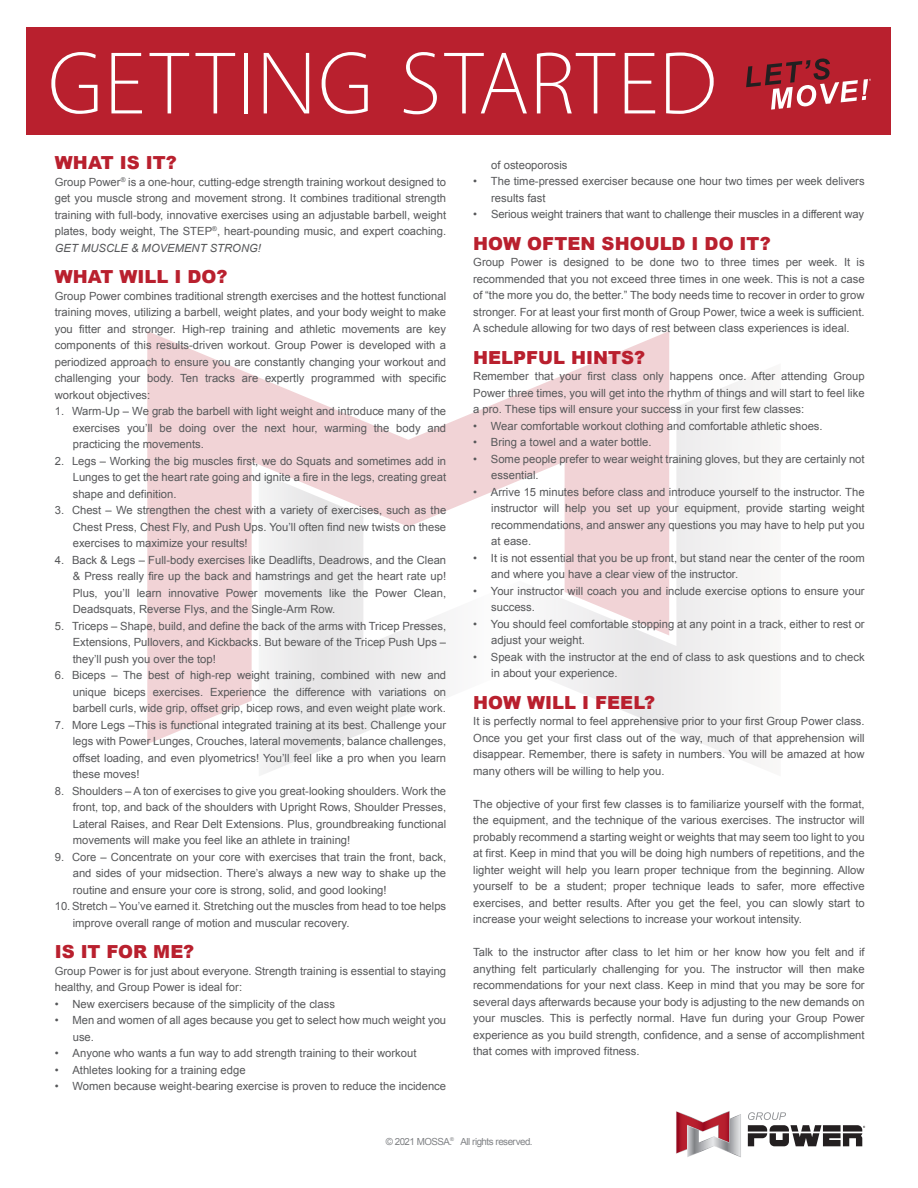
<style>
.page{position:relative;width:918px;height:1188px;background:#fff}
.page>*{position:absolute;margin:0;border:0;box-sizing:border-box;transform-origin:0 0}
.t1{font:300 89.25px "Vegur";letter-spacing:.005em;color:#fff}
.t2{font:900 18px "Arial";color:#b9202e}
.t3{font:11.25px/16.5px "Arial";color:#57585a;text-align:justify}
.t4{font:9.75px "Arial";letter-spacing:-.05em;color:#808285}
.t5{font:5.25px "Arial";color:#808285}
.s1{font-style:italic}
</style>
<div class="page">
<svg style="left:147px;top:331px;width:522px;height:413px;fill:#f1d3d6"></svg>
<svg style="left:259px;top:363px;width:496px;height:413px"></svg>
<div style="left:27px;top:27px;width:864px;height:108px;background:#b9202e"></div>
<svg style="left:746px;top:58px;width:125px;height:52px"></svg>
<svg style="left:676px;top:1111px;width:65px;height:47px"></svg>
<svg style="left:748px;top:1112px;width:117px;height:34px"></svg>
<h1 class="t1" style="left:47px;top:40px;width:672px">GETTING STARTED</h1>
<h2 class="t2" style="left:55px;top:150px;width:124px">WHAT IS IT?</h2>
<p class="t3" style="left:55px;top:174px;width:393px">Group Power<sup>®</sup> is a one-hour, cutting-edge strength training workout designed to get you muscle strong and movement strong. It combines traditional strength training with full-body, innovative exercises using an adjustable barbell, weight plates, body weight, The STEP<sup>®</sup>, heart-pounding music, and expert coaching.<br><span class="s1">GET MUSCLE &amp; MOVEMENT STRONG!</span></p>
<h2 class="t2" style="left:55px;top:264px;width:174px">WHAT WILL I DO?</h2>
<p class="t3" style="left:55px;top:288px;width:393px">Group Power combines traditional strength exercises and the hottest functional training moves, utilizing a barbell, weight plates, and your body weight to make you fitter and stronger. High-rep training and athletic movements are key components of this results-driven workout. Group Power is developed with a periodized approach to ensure you are constantly changing your workout and challenging your body. Ten tracks are expertly programmed with specific workout objectives:</p>
<p class="t3" style="left:73px;top:403px;width:375px;text-indent:-18px">1. Warm-Up – We grab the barbell with light weight and introduce many of the exercises you’ll be doing over the next hour, warming the body and practicing the movements.</p>
<p class="t3" style="left:73px;top:453px;width:375px;text-indent:-18px">2. Legs – Working the big muscles first, we do Squats and sometimes add in Lunges to get the heart rate going and ignite a fire in the legs, creating great shape and definition.</p>
<p class="t3" style="left:73px;top:502px;width:375px;text-indent:-18px">3. Chest – We strengthen the chest with a variety of exercises, such as the Chest Press, Chest Fly, and Push Ups. You’ll often find new twists on these exercises to maximize your results!</p>
<p class="t3" style="left:73px;top:552px;width:375px;text-indent:-18px">4. Back &amp; Legs – Full-body exercises like Deadlifts, Deadrows, and the Clean &amp; Press really fire up the back and hamstrings and get the heart rate up!<br>Plus, you’ll learn innovative Power movements like the Power Clean, Deadsquats, Reverse Flys, and the Single-Arm Row.</p>
<p class="t3" style="left:73px;top:618px;width:375px;text-indent:-18px">5. Triceps – Shape, build, and define the back of the arms with Tricep Presses, Extensions, Pullovers, and Kickbacks. But beware of the Tricep Push Ups – they’ll push you over the top!</p>
<p class="t3" style="left:73px;top:667px;width:375px;text-indent:-18px">6. Biceps – The best of high-rep weight training, combined with new and unique biceps exercises. Experience the difference with variations on barbell curls, wide grip, offset grip, bicep rows, and even weight plate work.</p>
<p class="t3" style="left:73px;top:717px;width:375px;text-indent:-18px">7. More Legs –This is functional integrated training at its best. Challenge your legs with Power Lunges, Crouches, lateral movements, balance challenges, offset loading, and even plyometrics! You’ll feel like a pro when you learn these moves!</p>
<p class="t3" style="left:73px;top:783px;width:375px;text-indent:-18px">8. Shoulders – A ton of exercises to give you great-looking shoulders. Work the front, top, and back of the shoulders with Upright Rows, Shoulder Presses, Lateral Raises, and Rear Delt Extensions. Plus, groundbreaking functional movements will make you feel like an athlete in training!</p>
<p class="t3" style="left:73px;top:849px;width:375px;text-indent:-18px">9. Core – Concentrate on your core with exercises that train the front, back, and sides of your midsection. There’s always a new way to shake up the routine and ensure your core is strong, solid, and good looking!</p>
<p class="t3" style="left:73px;top:898px;width:375px;text-indent:-18px">10. Stretch – You’ve earned it. Stretching out the muscles from head to toe helps improve overall range of motion and muscular recovery.</p>
<h2 class="t2" style="left:55px;top:939px;width:141px">IS IT FOR ME?</h2>
<p class="t3" style="left:55px;top:963px;width:393px">Group Power is for just about everyone. Strength training is essential to staying healthy, and Group Power is ideal for:</p>
<p class="t3" style="left:55px;top:996px;width:282px">• New exercisers because of the simplicity of the class</p>
<p class="t3" style="left:73px;top:1012px;width:375px;text-indent:-18px">• Men and women of all ages because you get to select how much weight you use.</p>
<p class="t3" style="left:55px;top:1045px;width:363px">• Anyone who wants a fun way to add strength training to their workout</p>
<p class="t3" style="left:55px;top:1062px;width:192px">• Athletes looking for a training edge</p>
<p class="t3" style="left:55px;top:1078px;width:393px">• Women because weight-bearing exercise is proven to reduce the incidence</p>
<p class="t3" style="left:491px;top:156px;width:78px">of osteoporosis</p>
<p class="t3" style="left:491px;top:173px;width:375px;text-indent:-18px">• The time-pressed exerciser because one hour two times per week delivers results fast</p>
<p class="t3" style="left:473px;top:206px;width:392px">• Serious weight trainers that want to challenge their muscles in a different way</p>
<h2 class="t2" style="left:473px;top:230px;width:299px">HOW OFTEN SHOULD I DO IT?</h2>
<p class="t3" style="left:473px;top:254px;width:393px">Group Power is designed to be done two to three times per week. It is recommended that you not exceed three times in one week. This is not a case of “the more you do, the better.” The body needs time to recover in order to grow stronger. For at least your first month of Group Power, twice a week is sufficient.<br>A schedule allowing for two days of rest between class experiences is ideal.</p>
<h2 class="t2" style="left:473px;top:344px;width:173px">HELPFUL HINTS?</h2>
<p class="t3" style="left:473px;top:368px;width:393px">Remember that your first class only happens once. After attending Group Power three times, you will get into the rhythm of things and will start to feel like a pro. These tips will ensure your success in your first few classes:</p>
<p class="t3" style="left:473px;top:418px;width:351px">• Wear comfortable workout clothing and comfortable athletic shoes.</p>
<p class="t3" style="left:473px;top:434px;width:180px">• Bring a towel and a water bottle.</p>
<p class="t3" style="left:491px;top:451px;width:375px;text-indent:-18px">• Some people prefer to wear weight training gloves, but they are certainly not essential.</p>
<p class="t3" style="left:491px;top:484px;width:375px;text-indent:-18px">• Arrive 15 minutes before class and introduce yourself to the instructor. The instructor will help you set up your equipment, provide starting weight recommendations, and answer any questions you may have to help put you at ease.</p>
<p class="t3" style="left:491px;top:550px;width:375px;text-indent:-18px">• It is not essential that you be up front, but stand near the center of the room and where you have a clear view of the instructor.</p>
<p class="t3" style="left:491px;top:583px;width:375px;text-indent:-18px">• Your instructor will coach you and include exercise options to ensure your success.</p>
<p class="t3" style="left:491px;top:616px;width:375px;text-indent:-18px">• You should feel comfortable stopping at any point in a track, either to rest or adjust your weight.</p>
<p class="t3" style="left:491px;top:649px;width:375px;text-indent:-18px">• Speak with the instructor at the end of class to ask questions and to check in about your experience.</p>
<h2 class="t2" style="left:473px;top:689px;width:184px">HOW WILL I FEEL?</h2>
<p class="t3" style="left:473px;top:713px;width:393px">It is perfectly normal to feel apprehensive prior to your first Group Power class.<br>Once you get your first class out of the way, much of that apprehension will disappear. Remember, there is safety in numbers. You will be amazed at how many others will be willing to help you.</p>
<p class="t3" style="left:473px;top:796px;width:393px">The objective of your first few classes is to familiarize yourself with the format, the equipment, and the technique of the various exercises. The instructor will probably recommend a starting weight or weights that may seem too light to you at first. Keep in mind that you will be doing high numbers of repetitions, and the lighter weight will help you learn proper technique from the beginning. Allow yourself to be a student; proper technique leads to safer, more effective exercises, and better results. After you get the feel, you can slowly start to increase your weight selections to increase your workout intensity.</p>
<p class="t3" style="left:473px;top:944px;width:393px">Talk to the instructor after class to let him or her know how you felt and if anything felt particularly challenging for you. The instructor will then make recommendations for your next class. Keep in mind that you may be sore for several days afterwards because your body is adjusting to the new demands on your muscles. This is perfectly normal. Have fun during your Group Power experience as you build strength, confidence, and a sense of accomplishment that comes with improved fitness.</p>
<p class="t5" style="left:450px;top:1136px;width:5px">®</p>
<p class="t4" style="left:386px;top:1135px;width:148px">© 2021 MOSSA. All rights reserved.</p>
</div>
